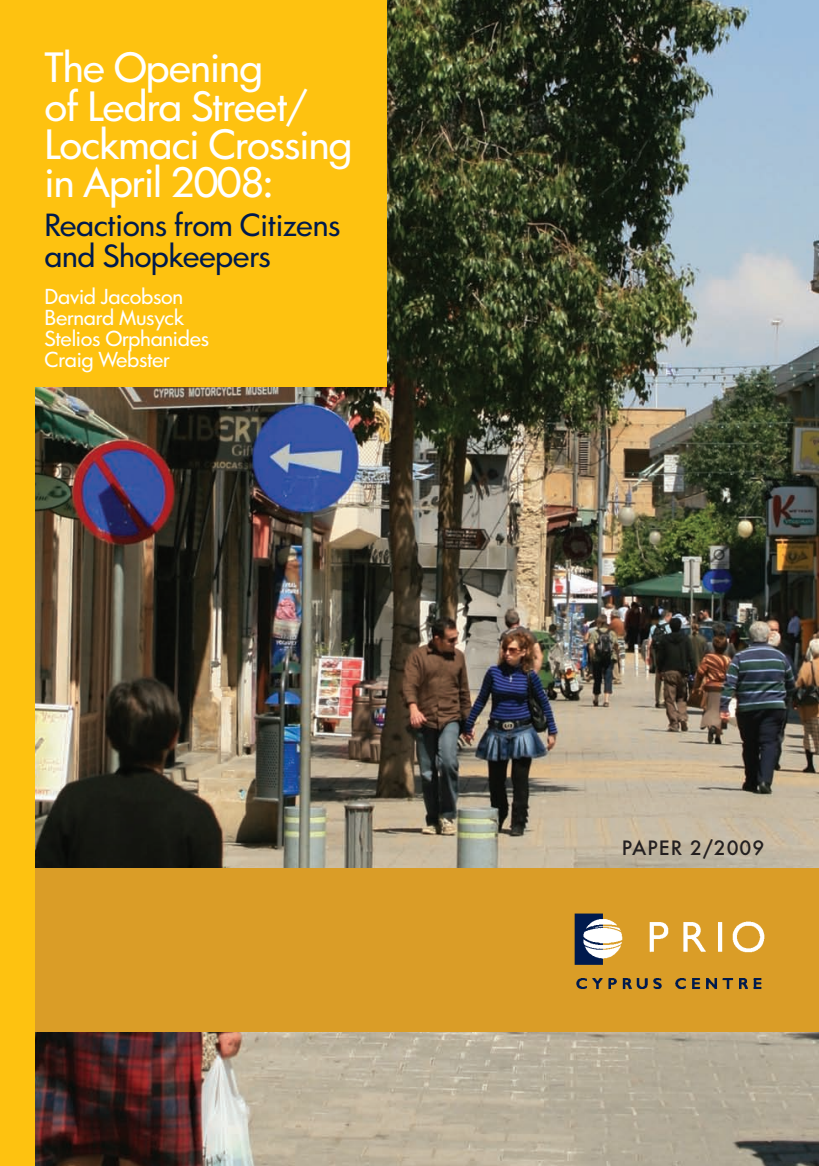
<style>
.page{position:relative;width:819px;height:1166px;background:#fff}
.page>*{position:absolute;margin:0;border:0;box-sizing:border-box;transform-origin:0 0}
.t1{font:39.38px/38.3px "Art Futur H Medium";letter-spacing:-.025em;color:#fff}
.t2{font:29.75px/31.5px "Art Futur H Medium";letter-spacing:-.015em;color:#001a4d}
.t3{font:20.12px/21px "Art Futur H Medium";letter-spacing:-.015em;color:#fff}
.t4{font:500 19.25px "Futura";letter-spacing:.05em;color:#231f20}
</style>
<div class="page">
<img style="left:0;top:0;width:819px;height:1166px">
<h1 class="t1" style="left:45px;top:52px;width:309px">The Opening<br>of Ledra Street/<br>Lockmaci Crossing in April 2008:</h1>
<h2 class="t2" style="left:45px;top:212px;width:297px">Reactions from Citizens and Shopkeepers</h2>
<p class="t3" style="left:45px;top:288px;width:166px">David Jacobson<br>Bernard Musyck<br>Stelios Orphanides<br>Craig Webster</p>
<p class="t4" style="left:622px;top:837px;width:144px">PAPER 2/2009</p>
</div>
